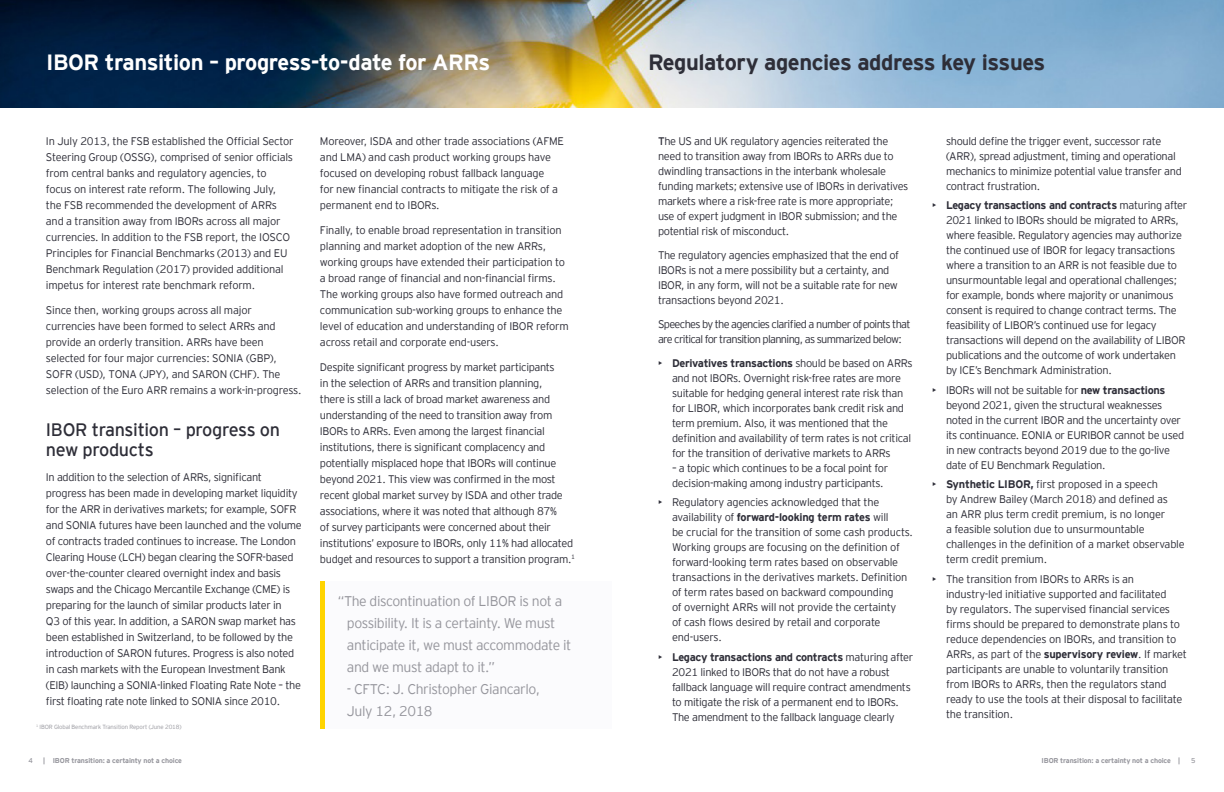
<style>
.page{position:relative;width:1224px;height:792px;background:#fff}
.page>*{position:absolute;margin:0;border:0;box-sizing:border-box;transform-origin:0 0}
.Headline_2{font:700 22px "EY Interstate";letter-spacing:-.02em;color:#fff}
.Body{font:700 22px "EY Interstate";letter-spacing:-.02em;color:#2e2e38}
.Headline_2-2{font:18px/20px "EY Interstate";letter-spacing:-.02em;color:#2e2e38}
.t1{font:300 14px/22px "EY Interstate";letter-spacing:-.03em;color:#95959c}
.Body-2{font:300 11px/15px "EY Interstate";letter-spacing:-.03em;color:#2e2e38}
.Body-3{font:300 11px/15px "EY Interstate";letter-spacing:-.06em;color:#2e2e38}
.t2{font:700 7px "EY Interstate";letter-spacing:-.02em;color:#95959c}
.Page_No_s_Right{font:7px "EY Interstate";color:#95959c}
.Source{font:300 6px "EY Interstate";letter-spacing:-.02em;color:#95959c}
.s1{font-weight:400}
.s2{font-weight:700}
</style>
<div class="page">
<img style="left:0;top:0;width:1224px;height:108px">
<div style="left:321px;top:581px;width:291px;height:148px;background:#fbfbfd"></div>
<hr style="left:320px;top:581px;width:4px;height:148px;background:#ffd400">
<p class="Headline_2" style="left:46px;top:47px;width:446px">IBOR transition – progress-to-date for ARRs</p>
<p class="Body" style="left:648px;top:47px;width:399px">Regulatory agencies address key issues</p>
<p class="Body-2" style="left:46px;top:132px;width:249px;line-height:16px">In July 2013, the FSB established the Official Sector Steering Group (OSSG), comprised of senior officials from central banks and regulatory agencies, to focus on interest rate reform. The following July, the FSB recommended the development of ARRs and a transition away from IBORs across all major currencies. In addition to the FSB report, the IOSCO Principles for Financial Benchmarks (2013) and EU Benchmark Regulation (2017) provided additional impetus for interest rate benchmark reform.</p>
<p class="Body-2" style="left:46px;top:301px;width:257px;line-height:16px">Since then, working groups across all major currencies have been formed to select ARRs and provide an orderly transition. ARRs have been selected for four major currencies: SONIA (GBP), SOFR (USD), TONA (JPY), and SARON (CHF). The selection of the Euro ARR remains a work-in-progress.</p>
<p class="Headline_2-2" style="left:46px;top:419px;width:236px">IBOR transition – progress on new products</p>
<p class="Body-2" style="left:46px;top:469px;width:257px;line-height:16px">In addition to the selection of ARRs, significant progress has been made in developing market liquidity for the ARR in derivatives markets; for example, SOFR and SONIA futures have been launched and the volume of contracts traded continues to increase. The London Clearing House (LCH) began clearing the SOFR-based over-the-counter cleared overnight index and basis swaps and the Chicago Mercantile Exchange (CME) is preparing for the launch of similar products later in<br>Q3 of this year. In addition, a SARON swap market has been established in Switzerland, to be followed by the introduction of SARON futures. Progress is also noted in cash markets with the European Investment Bank (EIB) launching a SONIA-linked Floating Rate Note – the first floating rate note linked to SONIA since 2010.</p>
<p class="Source" style="left:36px;top:723px;width:147px"><sup>1</sup> IBOR Global Benchmark Transition Report (June 2018)</p>
<p class="Body-2" style="left:320px;top:132px;width:246px;line-height:16px">Moreover, ISDA and other trade associations (AFME and LMA) and cash product working groups have focused on developing robust fallback language<br>for new financial contracts to mitigate the risk of a permanent end to IBORs.</p>
<p class="Body-2" style="left:320px;top:221px;width:250px;line-height:16px">Finally, to enable broad representation in transition planning and market adoption of the new ARRs, working groups have extended their participation to a broad range of financial and non-financial firms.<br>The working groups also have formed outreach and communication sub-working groups to enhance the level of education and understanding of IBOR reform across retail and corporate end-users.</p>
<p class="Body-2" style="left:320px;top:358px;width:257px;line-height:16px">Despite significant progress by market participants<br>in the selection of ARRs and transition planning,<br>there is still a lack of broad market awareness and understanding of the need to transition away from IBORs to ARRs. Even among the largest financial institutions, there is significant complacency and potentially misplaced hope that IBORs will continue beyond 2021. This view was confirmed in the most recent global market survey by ISDA and other trade associations, where it was noted that although 87%<br>of survey participants were concerned about their institutions’ exposure to IBORs, only 11% had allocated budget and resources to support a transition program.<sup>1</sup></p>
<p class="t1" style="left:347px;top:589px;width:226px;text-indent:-9px">“The discontinuation of LIBOR is not a possibility. It is a certainty. We must anticipate it, we must accommodate it and we must adapt to it.”</p>
<p class="t1" style="left:347px;top:677px;width:195px">- CFTC: J. Christopher Giancarlo,<br>July 12, 2018</p>
<p class="Body-2" style="left:658px;top:133px;width:252px"><span class="s1">T</span>he US and UK regulatory agencies reiterated the need to transition away from IBORs to ARRs due to dwindling transactions in the interbank wholesale funding markets; extensive use of IBORs in derivatives markets where a risk-free rate is more appropriate; use of expert judgment in IBOR submission; and the potential risk of misconduct.</p>
<p class="Body-2" style="left:658px;top:247px;width:243px">The regulatory agencies emphasized that the end of IBORs is not a mere possibility but a certainty, and IBOR, in any form, will not be a suitable rate for new transactions beyond 2021.</p>
<p class="Body-3" style="left:658px;top:316px;width:254px">Speeches by the agencies clarified a number of points that are critical for transition planning, as summarized below:</p>
<p class="Body-2" style="left:672px;top:355px;width:242px;text-indent:-14px">• <span class="s2">Derivatives transactions</span> should be based on ARRs and not IBORs. Overnight risk-free rates are more suitable for hedging general interest rate risk than for LIBOR, which incorporates bank credit risk and term premium. Also, it was mentioned that the definition and availability of term rates is not critical for the transition of derivative markets to ARRs</p>
<p class="Body-2" style="left:672px;top:460px;width:218px">– a topic which continues to be a focal point for decision-making among industry participants.</p>
<p class="Body-2" style="left:672px;top:494px;width:242px;text-indent:-14px">• Regulatory agencies acknowledged that the availability of <span class="s2">forward-looking term rates</span> will<br>be crucial for the transition of some cash products.<br>Working groups are focusing on the definition of forward-looking term rates based on observable transactions in the derivatives markets. Definition of term rates based on backward compounding<br>of overnight ARRs will not provide the certainty<br>of cash flows desired by retail and corporate end-users.</p>
<p class="Body-2" style="left:672px;top:649px;width:243px;text-indent:-14px">• <span class="s2">Legacy transactions and contracts</span> maturing after 2021 linked to IBORs that do not have a robust fallback language will require contract amendments to mitigate the risk of a permanent end to IBORs.<br>The amendment to the fallback language clearly</p>
<p class="Body-2" style="left:946px;top:133px;width:237px">should define the trigger event, successor rate (ARR), spread adjustment, timing and operational mechanics to minimize potential value transfer and contract frustration.</p>
<p class="Body-2" style="left:946px;top:197px;width:243px;text-indent:-14px">• <span class="s2">Legacy transactions and contracts</span> maturing after 2021 linked to IBORs should be migrated to ARRs, where feasible. Regulatory agencies may authorize the continued use of IBOR for legacy transactions where a transition to an ARR is not feasible due to unsurmountable legal and operational challenges; for example, bonds where majority or unanimous consent is required to change contract terms. The feasibility of LIBOR’s continued use for legacy transactions will depend on the availability of LIBOR publications and the outcome of work undertaken by ICE’s Benchmark Administration.</p>
<p class="Body-2" style="left:946px;top:382px;width:240px;text-indent:-14px">• IBORs will not be suitable for <span class="s2">new transactions </span>beyond 2021, given the structural weaknesses noted in the current IBOR and the uncertainty over its continuance. EONIA or EURIBOR cannot be used in new contracts beyond 2019 due to the go-live date of EU Benchmark Regulation.</p>
<p class="Body-2" style="left:946px;top:476px;width:240px;text-indent:-14px">• <span class="s2">Synthetic LIBOR,</span> first proposed in a speech<br>by Andrew Bailey (March 2018) and defined as<br>an ARR plus term credit premium, is no longer<br>a feasible solution due to unsurmountable challenges in the definition of a market observable term credit premium.</p>
<p class="Body-2" style="left:946px;top:571px;width:242px;text-indent:-14px">• The transition from IBORs to ARRs is an industry-led initiative supported and facilitated<br>by regulators. The supervised financial services firms should be prepared to demonstrate plans to reduce dependencies on IBORs, and transition to ARRs, as part of the <span class="s2">supervisory review</span>. If market participants are unable to voluntarily transition from IBORs to ARRs, then the regulators stand ready to use the tools at their disposal to facilitate the transition.</p>
<p class="Page_No_s_Right" style="left:29px;top:756px;width:6px">4</p>
<p class="t2" style="left:43px;top:755px;width:140px">| IBOR transition: a certainty not a choice</p>
<p class="t2" style="left:1042px;top:755px;width:140px">IBOR transition: a certainty not a choice |</p>
<p class="Page_No_s_Right" style="left:1191px;top:756px;width:6px">5</p>
</div>
